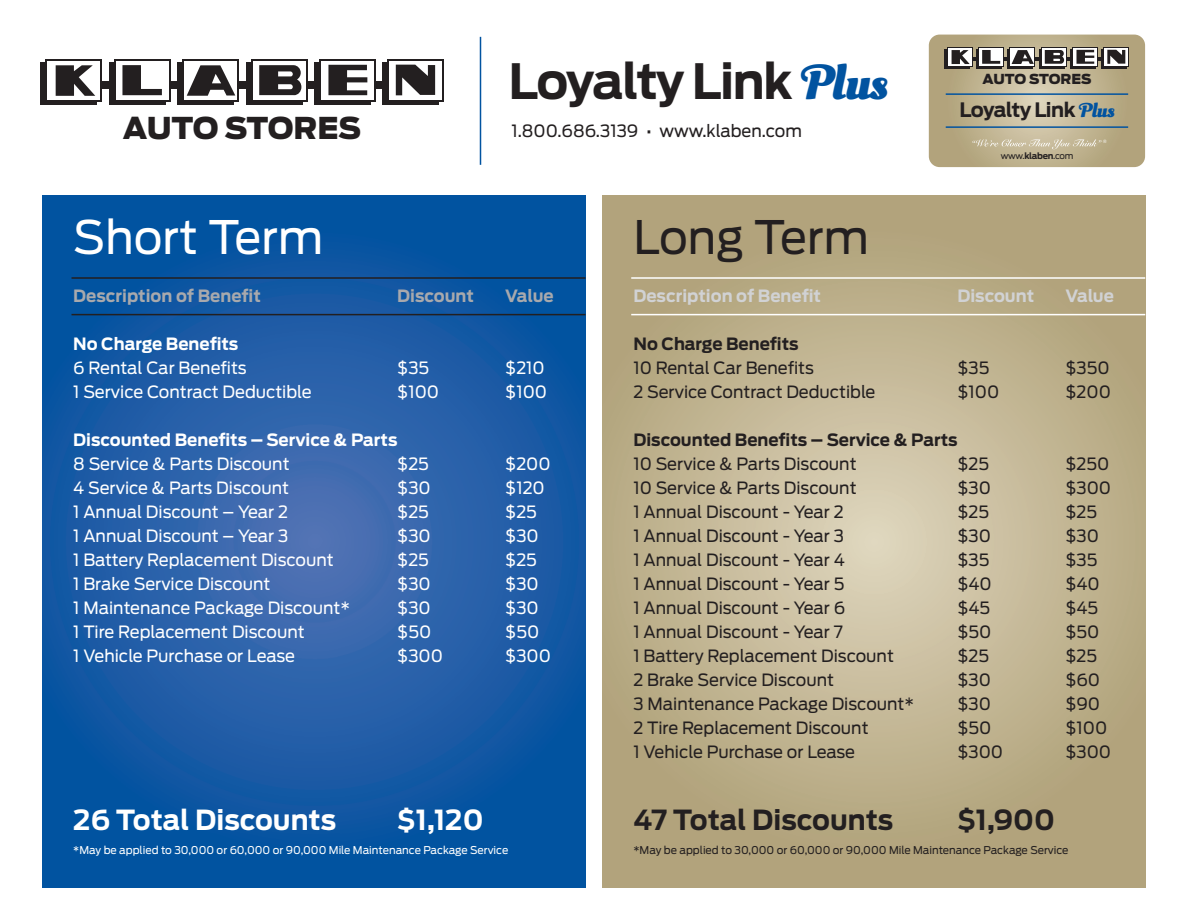
<style>
.page{position:relative;width:1188px;height:918px;background:#fff}
.page>*{position:absolute;margin:0;border:0;box-sizing:border-box;transform-origin:0 0}
.t1{font:700 48.3px "Ford Antenna";letter-spacing:-.035em;color:#231f20}
.t2{font:45.9px "Ford Antenna";color:#fff}
.t3{font:45.9px "Ford Antenna";color:#231f20}
.t4{font:900 29.85px "Ford Antenna";letter-spacing:-.01em;color:#231f20}
.t5{font:700 27.6px "Ford Antenna";color:#fff}
.t6{font:700 27.6px "Ford Antenna";color:#231f20}
.t7{font:700 19.8px "Ford Antenna";letter-spacing:-.035em;color:#231f20}
.t8{font:16.8px "Ford Antenna";color:#231f20}
.t9{font:16.8px "Ford Antenna";color:#fff}
.t10{font:700 16.8px "Ford Antenna";color:#fff}
.t11{font:700 16.8px "Ford Antenna";color:#231f20}
.t12{font:700 16.8px "Ford Antenna";color:#a8a9ad}
.t13{font:700 16.8px "Ford Antenna";color:#d1d2d4}
.t14{font:900 13.65px "Ford Antenna";letter-spacing:-.01em;color:#231f20}
.t15{font:10.65px "Ford Antenna";color:#fff}
.t16{font:10.65px "Ford Antenna";color:#231f20}
.t17{font:8.55px "Ford Antenna";letter-spacing:-.03em;color:#231f20}
.t18{font:4.5px "Ford Antenna";color:#fff}
.s1{font-family:"Oleo Script Swash Caps";color:#0153a0}
.s2{font-weight:700}
</style>
<div class="page">
<img style="left:43px;top:195px;width:296px;height:319px">
<img style="left:338px;top:196px;width:248px;height:692px">
<img style="left:43px;top:514px;width:296px;height:374px">
<svg style="left:602px;top:196px;width:543px;height:692px;background:#bdb08d"></svg>
<div style="left:94px;top:81px;width:290px;height:8px;background:#231f20"></div>
<div style="left:40px;top:62px;width:57px;height:43px;background:#231f20"></div>
<svg style="left:46px;top:59px;width:56px;height:43px"></svg>
<div style="left:48px;top:61px;width:52px;height:38px;background:#fff"></div>
<div style="left:109px;top:62px;width:56px;height:43px;background:#231f20"></div>
<div style="left:114px;top:59px;width:57px;height:43px;background:linear-gradient(to right,#fff,#fff)"></div>
<div style="left:116px;top:61px;width:52px;height:38px;background:#fff"></div>
<div style="left:177px;top:62px;width:56px;height:43px;background:#231f20"></div>
<div style="left:182px;top:59px;width:57px;height:43px;background:linear-gradient(to right,#fff,#fff)"></div>
<div style="left:184px;top:61px;width:53px;height:38px;background:#fff"></div>
<div style="left:246px;top:62px;width:56px;height:43px;background:#231f20"></div>
<div style="left:251px;top:59px;width:56px;height:43px;background:linear-gradient(to right,#fff,#fff)"></div>
<div style="left:253px;top:61px;width:52px;height:38px;background:#fff"></div>
<div style="left:314px;top:62px;width:56px;height:43px;background:#231f20"></div>
<div style="left:319px;top:59px;width:57px;height:43px;background:linear-gradient(to right,#fff,#fff)"></div>
<div style="left:321px;top:61px;width:52px;height:38px;background:#fff"></div>
<div style="left:382px;top:62px;width:56px;height:43px;background:#231f20"></div>
<svg style="left:388px;top:59px;width:56px;height:43px"></svg>
<div style="left:390px;top:61px;width:52px;height:38px;background:#fff"></div>
<svg style="left:56px;top:65px;width:39px;height:31px"></svg>
<svg style="left:122px;top:65px;width:40px;height:30px"></svg>
<svg style="left:187px;top:65px;width:48px;height:31px"></svg>
<svg style="left:259px;top:65px;width:42px;height:30px"></svg>
<svg style="left:328px;top:65px;width:39px;height:30px"></svg>
<svg style="left:396px;top:65px;width:39px;height:30px"></svg>
<hr style="left:71px;top:277px;width:515px;height:2px;background:#231f20">
<hr style="left:631px;top:277px;width:514px;height:2px;background:#fff">
<hr style="left:71px;top:314px;width:515px;height:1px;background:#231f20">
<hr style="left:631px;top:314px;width:514px;height:1px;background:#fff">
<hr style="left:480px;top:37px;width:1px;height:128px;background:#0153a0">
<svg style="left:929px;top:35px;width:216px;height:132px;background:#b4a98b"></svg>
<hr style="left:946px;top:93px;width:182px;height:2px;background:#0153a0">
<hr style="left:946px;top:126px;width:182px;height:2px;background:#0153a0">
<h3 class="t4" style="left:123px;top:100px;width:240px">AUTO STORES</h3>
<h1 class="t1" style="left:508px;top:38px;width:381px">Loyalty Link <span class="s1">Plus</span></h1>
<p class="t8" style="left:512px;top:116px;width:292px">1.800.686.3139 • www.klaben.com</p>
<p class="t14" style="left:982px;top:66px;width:111px">AUTO STORES</p>
<p class="t7" style="left:960px;top:92px;width:157px">Loyalty Link <span class="s1">Plus</span></p>
<p class="t17" style="left:1001px;top:148px;width:74px">www.<span class="s2">klaben</span>.com</p>
<p class="t18" style="left:1103px;top:137px;width:5px">®</p>
<h2 class="t2" style="left:73px;top:198px;width:251px">Short Term</h2>
<p class="t12" style="left:73px;top:281px;width:189px">Description of Benefit</p>
<p class="t12" style="left:397px;top:281px;width:78px">Discount</p>
<p class="t12" style="left:505px;top:281px;width:50px">Value</p>
<p class="t10" style="left:73px;top:329px;width:167px">No Charge Benefits</p>
<p class="t9" style="left:73px;top:354px;width:175px">6 Rental Car Benefits</p>
<p class="t9" style="left:397px;top:354px;width:33px">$35</p>
<p class="t9" style="left:505px;top:354px;width:41px">$210</p>
<p class="t9" style="left:73px;top:378px;width:240px">1 Service Contract Deductible</p>
<p class="t9" style="left:397px;top:378px;width:43px">$100</p>
<p class="t9" style="left:505px;top:378px;width:43px">$100</p>
<p class="t10" style="left:73px;top:425px;width:326px">Discounted Benefits – Service &amp; Parts</p>
<p class="t9" style="left:73px;top:450px;width:218px">8 Service &amp; Parts Discount</p>
<p class="t9" style="left:397px;top:450px;width:33px">$25</p>
<p class="t9" style="left:505px;top:450px;width:47px">$200</p>
<p class="t9" style="left:73px;top:474px;width:217px">4 Service &amp; Parts Discount</p>
<p class="t9" style="left:397px;top:474px;width:35px">$30</p>
<p class="t9" style="left:505px;top:474px;width:41px">$120</p>
<p class="t9" style="left:73px;top:498px;width:216px">1 Annual Discount – Year 2</p>
<p class="t9" style="left:397px;top:498px;width:33px">$25</p>
<p class="t9" style="left:505px;top:498px;width:33px">$25</p>
<p class="t9" style="left:73px;top:522px;width:217px">1 Annual Discount – Year 3</p>
<p class="t9" style="left:397px;top:522px;width:35px">$30</p>
<p class="t9" style="left:505px;top:522px;width:35px">$30</p>
<p class="t9" style="left:73px;top:546px;width:262px">1 Battery Replacement Discount</p>
<p class="t9" style="left:397px;top:546px;width:33px">$25</p>
<p class="t9" style="left:505px;top:546px;width:33px">$25</p>
<p class="t9" style="left:73px;top:570px;width:199px">1 Brake Service Discount</p>
<p class="t9" style="left:397px;top:570px;width:35px">$30</p>
<p class="t9" style="left:505px;top:570px;width:35px">$30</p>
<p class="t9" style="left:73px;top:594px;width:278px">1 Maintenance Package Discount*</p>
<p class="t9" style="left:397px;top:594px;width:35px">$30</p>
<p class="t9" style="left:505px;top:594px;width:35px">$30</p>
<p class="t9" style="left:73px;top:618px;width:233px">1 Tire Replacement Discount</p>
<p class="t9" style="left:397px;top:618px;width:35px">$50</p>
<p class="t9" style="left:505px;top:618px;width:35px">$50</p>
<p class="t9" style="left:73px;top:642px;width:223px">1 Vehicle Purchase or Lease</p>
<p class="t9" style="left:397px;top:642px;width:47px">$300</p>
<p class="t9" style="left:505px;top:642px;width:47px">$300</p>
<h3 class="t5" style="left:73px;top:795px;width:264px">26 Total Discounts</h3>
<h3 class="t5" style="left:397px;top:795px;width:88px">$1,120</h3>
<p class="t15" style="left:73px;top:841px;width:437px">*May be applied to 30,000 or 60,000 or 90,000 Mile Maintenance Package Service</p>
<h2 class="t3" style="left:633px;top:198px;width:237px">Long Term</h2>
<p class="t13" style="left:633px;top:281px;width:189px">Description of Benefit</p>
<p class="t13" style="left:957px;top:281px;width:78px">Discount</p>
<p class="t13" style="left:1065px;top:281px;width:50px">Value</p>
<p class="t11" style="left:633px;top:329px;width:167px">No Charge Benefits</p>
<p class="t8" style="left:633px;top:354px;width:182px">10 Rental Car Benefits</p>
<p class="t8" style="left:957px;top:354px;width:33px">$35</p>
<p class="t8" style="left:1065px;top:354px;width:46px">$350</p>
<p class="t8" style="left:633px;top:378px;width:244px">2 Service Contract Deductible</p>
<p class="t8" style="left:957px;top:378px;width:43px">$100</p>
<p class="t8" style="left:1065px;top:378px;width:47px">$200</p>
<p class="t11" style="left:633px;top:425px;width:326px">Discounted Benefits – Service &amp; Parts</p>
<p class="t8" style="left:633px;top:450px;width:225px">10 Service &amp; Parts Discount</p>
<p class="t8" style="left:957px;top:450px;width:33px">$25</p>
<p class="t8" style="left:1065px;top:450px;width:45px">$250</p>
<p class="t8" style="left:633px;top:474px;width:225px">10 Service &amp; Parts Discount</p>
<p class="t8" style="left:957px;top:474px;width:35px">$30</p>
<p class="t8" style="left:1065px;top:474px;width:47px">$300</p>
<p class="t8" style="left:633px;top:498px;width:212px">1 Annual Discount - Year 2</p>
<p class="t8" style="left:957px;top:498px;width:33px">$25</p>
<p class="t8" style="left:1065px;top:498px;width:33px">$25</p>
<p class="t8" style="left:633px;top:522px;width:212px">1 Annual Discount - Year 3</p>
<p class="t8" style="left:957px;top:522px;width:35px">$30</p>
<p class="t8" style="left:1065px;top:522px;width:35px">$30</p>
<p class="t8" style="left:633px;top:546px;width:213px">1 Annual Discount - Year 4</p>
<p class="t8" style="left:957px;top:546px;width:33px">$35</p>
<p class="t8" style="left:1065px;top:546px;width:33px">$35</p>
<p class="t8" style="left:633px;top:570px;width:213px">1 Annual Discount - Year 5</p>
<p class="t8" style="left:957px;top:570px;width:36px">$40</p>
<p class="t8" style="left:1065px;top:570px;width:36px">$40</p>
<p class="t8" style="left:633px;top:594px;width:213px">1 Annual Discount - Year 6</p>
<p class="t8" style="left:957px;top:594px;width:34px">$45</p>
<p class="t8" style="left:1065px;top:594px;width:34px">$45</p>
<p class="t8" style="left:633px;top:618px;width:211px">1 Annual Discount - Year 7</p>
<p class="t8" style="left:957px;top:618px;width:35px">$50</p>
<p class="t8" style="left:1065px;top:618px;width:35px">$50</p>
<p class="t8" style="left:633px;top:642px;width:262px">1 Battery Replacement Discount</p>
<p class="t8" style="left:957px;top:642px;width:33px">$25</p>
<p class="t8" style="left:1065px;top:642px;width:33px">$25</p>
<p class="t8" style="left:633px;top:666px;width:202px">2 Brake Service Discount</p>
<p class="t8" style="left:957px;top:666px;width:35px">$30</p>
<p class="t8" style="left:1065px;top:666px;width:36px">$60</p>
<p class="t8" style="left:633px;top:690px;width:282px">3 Maintenance Package Discount*</p>
<p class="t8" style="left:957px;top:690px;width:35px">$30</p>
<p class="t8" style="left:1065px;top:690px;width:36px">$90</p>
<p class="t8" style="left:633px;top:714px;width:237px">2 Tire Replacement Discount</p>
<p class="t8" style="left:957px;top:714px;width:35px">$50</p>
<p class="t8" style="left:1065px;top:714px;width:43px">$100</p>
<p class="t8" style="left:633px;top:738px;width:223px">1 Vehicle Purchase or Lease</p>
<p class="t8" style="left:957px;top:738px;width:47px">$300</p>
<p class="t8" style="left:1065px;top:738px;width:47px">$300</p>
<h3 class="t6" style="left:633px;top:795px;width:261px">47 Total Discounts</h3>
<h3 class="t6" style="left:957px;top:795px;width:99px">$1,900</h3>
<p class="t16" style="left:633px;top:841px;width:437px">*May be applied to 30,000 or 60,000 or 90,000 Mile Maintenance Package Service</p>
</div>
